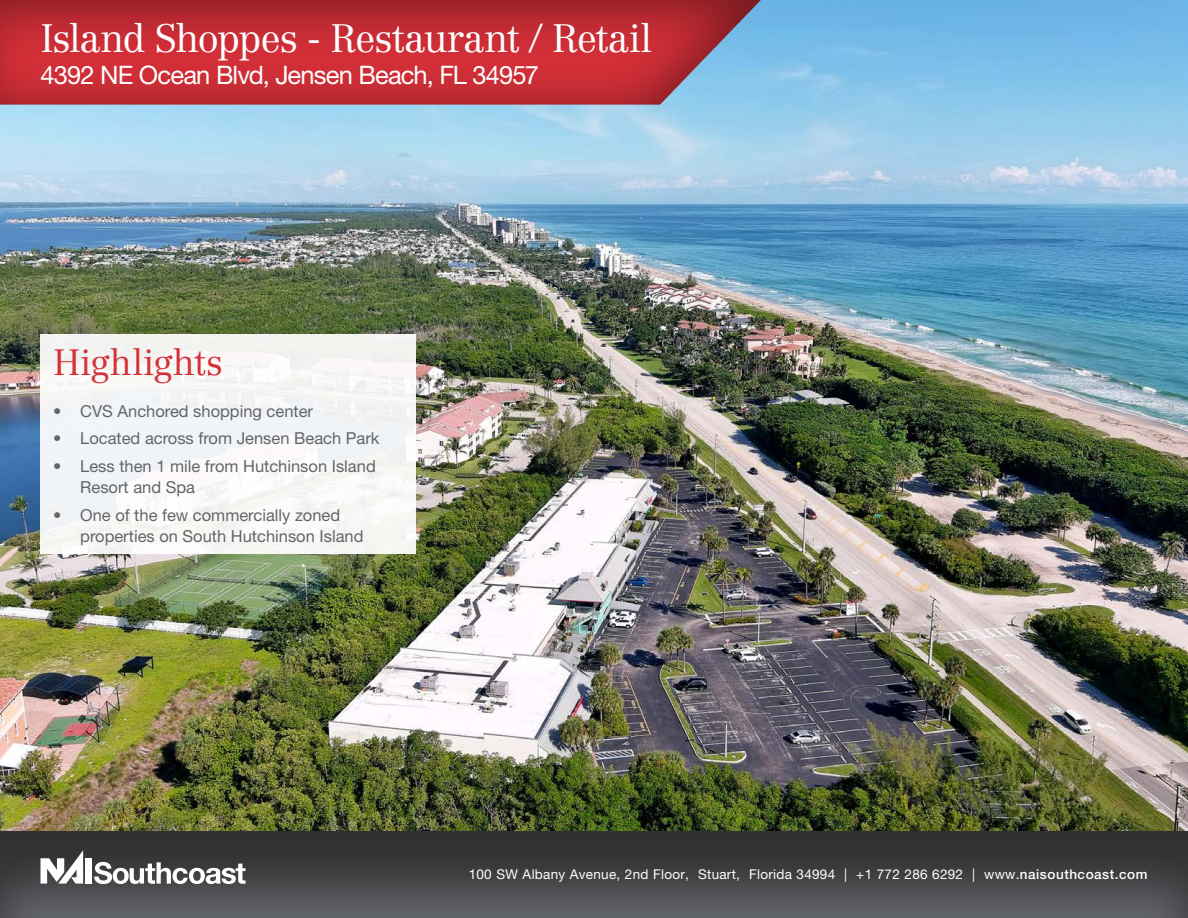
<style>
.page{position:relative;width:1188px;height:918px;background:#fff}
.page>*{position:absolute;margin:0;border:0;box-sizing:border-box;transform-origin:0 0}
.t1{font:300 39px "Centennial LT Std";letter-spacing:-.03em;color:#fff}
.t2{font:300 36px "Centennial LT Std";color:#d43238}
.t3{font:25.5px "Helvetica Neue LT Std";letter-spacing:-.035em;color:#fff}
.t4{font:16.5px/21px "Helvetica Neue LT Std";color:#62656a}
.t5{font:13.5px "Helvetica Neue LT Std";letter-spacing:.02em;color:#fff}
.s1{font-weight:500}
</style>
<div class="page">
<img style="left:0;top:0;width:1188px;height:830px">
<div style="left:0;top:830px;width:1188px;height:88px;background:#231f20;opacity:.75"></div>
<div style="left:0;top:0;width:762px;height:106px;background:#231f20;opacity:.51"></div>
<div style="left:85px;top:858px;width:7px;height:26px;background:#fff"></div>
<svg style="left:40px;top:850px;width:43px;height:34px"></svg>
<svg style="left:94px;top:862px;width:152px;height:22px"></svg>
<div style="left:40px;top:334px;width:376px;height:220px;background:#f4f5f7"></div>
<p class="t1" style="left:40px;top:15px;width:612px">Island Shoppes - Restaurant / Retail</p>
<p class="t3" style="left:40px;top:59px;width:500px">4392 NE Ocean Blvd, Jensen Beach, FL 34957</p>
<p class="t2" style="left:53px;top:341px;width:171px">Highlights</p>
<p class="t4" style="left:53px;top:400px;width:261px">• CVS Anchored shopping center</p>
<p class="t4" style="left:53px;top:428px;width:328px">• Located across from Jensen Beach Park</p>
<p class="t4" style="left:80px;top:456px;width:297px;text-indent:-27px">• Less then 1 mile from Hutchinson Island<br>Resort and Spa</p>
<p class="t4" style="left:80px;top:504px;width:285px;text-indent:-27px">• One of the few commercially zoned properties on South Hutchinson Island</p>
<p class="t5" style="left:469px;top:866px;width:680px">100 SW Albany Avenue, 2nd Floor, Stuart, Florida 34994 | +1 772 286 6292 | www.<span class="s1">naisouthcoast.com</span></p>
</div>
